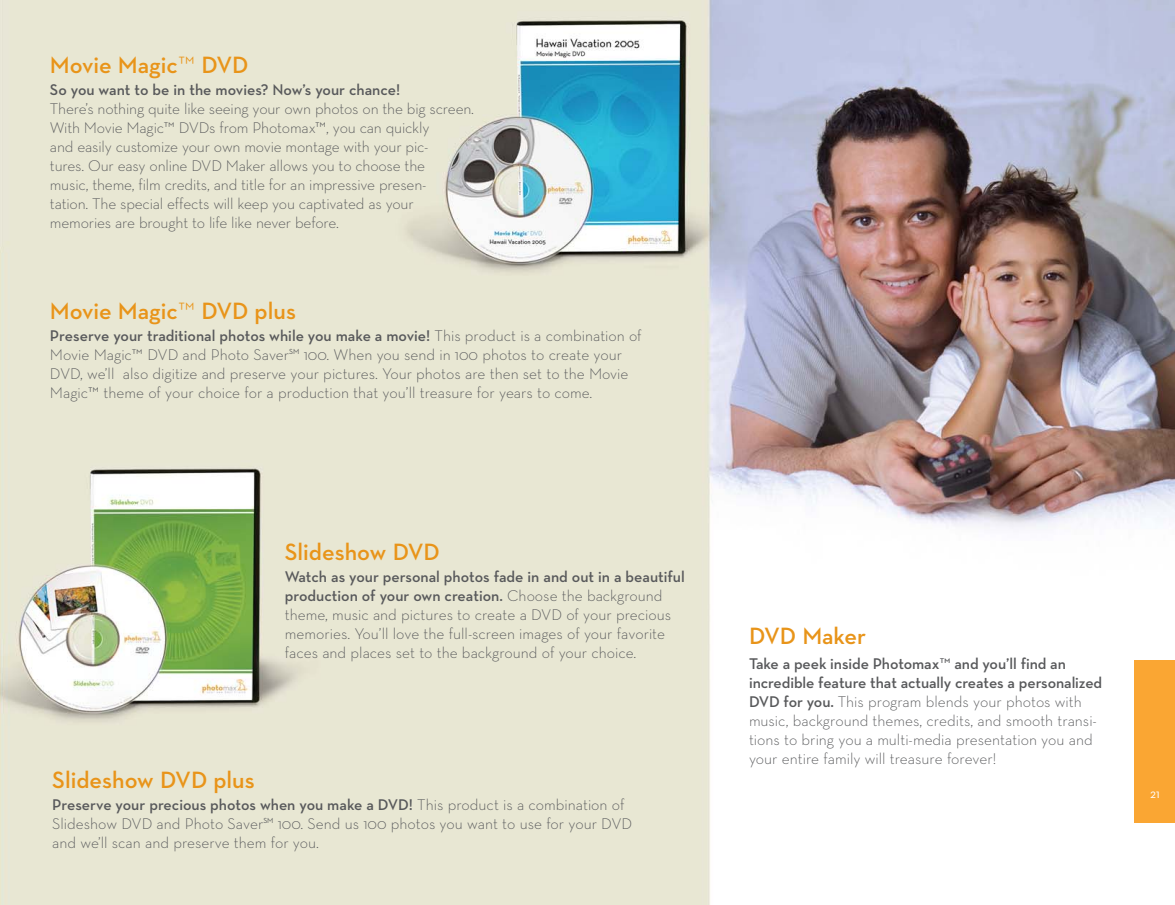
<style>
.page{position:relative;width:1175px;height:905px;background:#fff}
.page>*{position:absolute;margin:0;border:0;box-sizing:border-box;transform-origin:0 0}
.t1{font:600 24px "Neutra Text";color:#e89419}
.t2{font:300 15.75px/18.9px "Neutra Text";color:#58595b}
.t3{font:600 15.75px "Neutra Text";color:#58595b}
.t4{font:12.75px "Neutra Text";color:#fff}
.s1{font-weight:300}
.s2{font-weight:600}
.s3{font-weight:400}
</style>
<div class="page">
<img style="left:0;top:0;width:1174px;height:904px">
<div style="left:1134px;top:660px;width:40px;height:162px;background:#faa633"></div>
<h1 class="t1" style="left:50px;top:55px;width:200px">Movie Magic<span class="s1">™</span> DVD</h1>
<p class="t3" style="left:50px;top:84px;width:352px">So you want to be in the movies? Now’s your chance!</p>
<p class="t2" style="left:50px;top:101px;width:425px">There’s nothing quite like seeing your own photos on the big screen.<br>With Movie Magic™ DVDs from Photomax™, you can quickly<br>and easily customize your own movie montage with your pic-<br>tures. Our easy online DVD Maker allows you to choose the<br>music, theme, film credits, and title for an impressive presen-<br>tation. The special effects will keep you captivated as your memories are brought to life like never before.</p>
<h1 class="t1" style="left:50px;top:301px;width:247px">Movie Magic<span class="s1">™</span> DVD plus</h1>
<p class="t2" style="left:50px;top:327px;width:593px"><span class="s2">Preserve your traditional photos while you make a movie!</span> This product is a combination of Movie Magic™ DVD and Photo Saver<sup>SM</sup> 100. When you send in 100 photos to create your DVD, we’ll also digitize and preserve your pictures. Your photos are then set to the Movie Magic™ theme of your choice for a production that you’ll treasure for years to come.</p>
<h1 class="t1" style="left:285px;top:542px;width:157px">Slideshow DVD</h1>
<p class="t2" style="left:285px;top:568px;width:401px"><span class="s2">Watch as your personal photos fade in and out in a beautiful production of your own creation.</span> Choose the background theme, music and pictures to create a DVD of your precious memories. You’ll love the full-screen images of your favorite faces and places set to the background of your choice.</p>
<h1 class="t1" style="left:52px;top:770px;width:204px">Slideshow DVD plus</h1>
<p class="t2" style="left:52px;top:796px;width:581px"><span class="s2">Preserve your precious photos when you make a DVD!</span> This product is a combination of<br>Slideshow DVD and Photo Saver<sup>SM</sup> 100. Send us 100 photos you want to use for your DVD and we’ll scan and preserve them for you.</p>
<h1 class="t1" style="left:749px;top:627px;width:119px">DVD Maker</h1>
<p class="t2" style="left:749px;top:655px;width:355px"><span class="s2">Take a peek inside Photomax</span><span class="s3">™</span> <span class="s2">and you’ll find an incredible feature that actually creates a personalized DVD for you.</span> This program blends your photos with music, background themes, credits, and smooth transi&shy;tions to bring you a multi-media presentation you and your entire family will treasure forever!</p>
<p class="t4" style="left:1150px;top:789px;width:11px">21</p>
</div>
